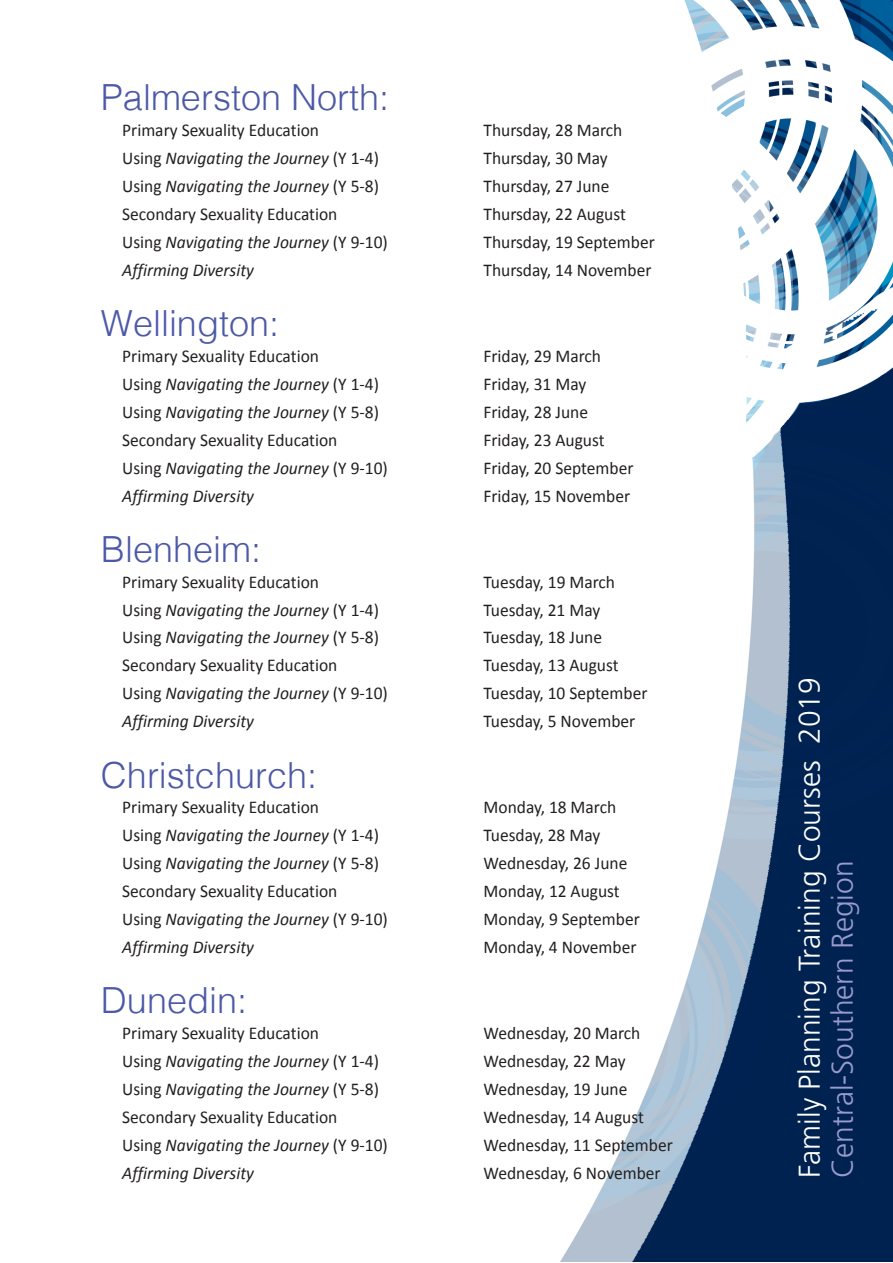
<style>
.page{position:relative;width:893px;height:1263px;background:#fff}
.page>*{position:absolute;margin:0;border:0;box-sizing:border-box;transform-origin:0 0}
.SH_region{font:300 36px "Helvetica";color:#4c59a7}
.side{font:300 30px "Frutiger";color:#fff}
.side-2{font:300 30px "Frutiger";color:#9a9acc}
.n{font:18px "Calibri";color:#231f20}
.n-2{font:italic 18px "Calibri";color:#231f20}
.s1{font-style:normal}
</style>
<div class="page">
<img style="left:560px;top:0;width:332px;height:1261px">
<p class="SH_region" style="left:101px;top:66px;width:290px">Palmerston North:</p>
<p class="n" style="left:122px;top:119px;width:198px">Primary Sexuality Education</p>
<p class="n" style="left:483px;top:119px;width:140px">Thursday, 28 March</p>
<p class="n-2" style="left:122px;top:147px;width:258px"><span class="s1">Using</span> Navigating the Journey <span class="s1">(Y 1-4)</span></p>
<p class="n" style="left:483px;top:147px;width:126px">Thursday, 30 May</p>
<p class="n-2" style="left:122px;top:174px;width:258px"><span class="s1">Using</span> Navigating the Journey <span class="s1">(Y 5-8)</span></p>
<p class="n" style="left:483px;top:174px;width:127px">Thursday, 27 June</p>
<p class="n" style="left:122px;top:202px;width:217px">Secondary Sexuality Education</p>
<p class="n" style="left:483px;top:202px;width:144px">Thursday, 22 August</p>
<p class="n-2" style="left:122px;top:230px;width:267px"><span class="s1">Using</span> Navigating the Journey <span class="s1">(Y 9-10)</span></p>
<p class="n" style="left:483px;top:230px;width:173px">Thursday, 19 September</p>
<p class="n-2" style="left:122px;top:258px;width:133px">Affirming Diversity</p>
<p class="n" style="left:483px;top:258px;width:169px">Thursday, 14 November</p>
<p class="SH_region" style="left:101px;top:292px;width:180px">Wellington:</p>
<p class="n" style="left:122px;top:344px;width:198px">Primary Sexuality Education</p>
<p class="n" style="left:483px;top:344px;width:119px">Friday, 29 March</p>
<p class="n-2" style="left:122px;top:372px;width:258px"><span class="s1">Using</span> Navigating the Journey <span class="s1">(Y 1-4)</span></p>
<p class="n" style="left:483px;top:372px;width:104px">Friday, 31 May</p>
<p class="n-2" style="left:122px;top:400px;width:258px"><span class="s1">Using</span> Navigating the Journey <span class="s1">(Y 5-8)</span></p>
<p class="n" style="left:483px;top:400px;width:106px">Friday, 28 June</p>
<p class="n" style="left:122px;top:428px;width:217px">Secondary Sexuality Education</p>
<p class="n" style="left:483px;top:428px;width:123px">Friday, 23 August</p>
<p class="n-2" style="left:122px;top:456px;width:267px"><span class="s1">Using</span> Navigating the Journey <span class="s1">(Y 9-10)</span></p>
<p class="n" style="left:483px;top:456px;width:151px">Friday, 20 September</p>
<p class="n-2" style="left:122px;top:484px;width:133px">Affirming Diversity</p>
<p class="n" style="left:483px;top:484px;width:148px">Friday, 15 November</p>
<p class="SH_region" style="left:101px;top:518px;width:162px">Blenheim:</p>
<p class="n" style="left:122px;top:570px;width:198px">Primary Sexuality Education</p>
<p class="n" style="left:483px;top:570px;width:133px">Tuesday, 19 March</p>
<p class="n-2" style="left:122px;top:598px;width:258px"><span class="s1">Using</span> Navigating the Journey <span class="s1">(Y 1-4)</span></p>
<p class="n" style="left:483px;top:598px;width:118px">Tuesday, 21 May</p>
<p class="n-2" style="left:122px;top:626px;width:258px"><span class="s1">Using</span> Navigating the Journey <span class="s1">(Y 5-8)</span></p>
<p class="n" style="left:483px;top:626px;width:120px">Tuesday, 18 June</p>
<p class="n" style="left:122px;top:654px;width:217px">Secondary Sexuality Education</p>
<p class="n" style="left:483px;top:654px;width:137px">Tuesday, 13 August</p>
<p class="n-2" style="left:122px;top:682px;width:267px"><span class="s1">Using</span> Navigating the Journey <span class="s1">(Y 9-10)</span></p>
<p class="n" style="left:483px;top:682px;width:165px">Tuesday, 10 September</p>
<p class="n-2" style="left:122px;top:710px;width:133px">Affirming Diversity</p>
<p class="n" style="left:483px;top:710px;width:153px">Tuesday, 5 November</p>
<p class="SH_region" style="left:101px;top:744px;width:218px">Christchurch:</p>
<p class="n" style="left:122px;top:796px;width:198px">Primary Sexuality Education</p>
<p class="n" style="left:483px;top:796px;width:134px">Monday, 18 March</p>
<p class="n-2" style="left:122px;top:824px;width:258px"><span class="s1">Using</span> Navigating the Journey <span class="s1">(Y 1-4)</span></p>
<p class="n" style="left:483px;top:824px;width:118px">Tuesday, 28 May</p>
<p class="n-2" style="left:122px;top:852px;width:258px"><span class="s1">Using</span> Navigating the Journey <span class="s1">(Y 5-8)</span></p>
<p class="n" style="left:483px;top:852px;width:145px">Wednesday, 26 June</p>
<p class="n" style="left:122px;top:880px;width:217px">Secondary Sexuality Education</p>
<p class="n" style="left:483px;top:880px;width:138px">Monday, 12 August</p>
<p class="n-2" style="left:122px;top:908px;width:267px"><span class="s1">Using</span> Navigating the Journey <span class="s1">(Y 9-10)</span></p>
<p class="n" style="left:483px;top:908px;width:158px">Monday, 9 September</p>
<p class="n-2" style="left:122px;top:936px;width:133px">Affirming Diversity</p>
<p class="n" style="left:483px;top:936px;width:154px">Monday, 4 November</p>
<p class="SH_region" style="left:101px;top:970px;width:148px">Dunedin:</p>
<p class="n" style="left:122px;top:1022px;width:198px">Primary Sexuality Education</p>
<p class="n" style="left:483px;top:1022px;width:158px">Wednesday, 20 March</p>
<p class="n-2" style="left:122px;top:1050px;width:258px"><span class="s1">Using</span> Navigating the Journey <span class="s1">(Y 1-4)</span></p>
<p class="n" style="left:483px;top:1050px;width:144px">Wednesday, 22 May</p>
<p class="n-2" style="left:122px;top:1078px;width:258px"><span class="s1">Using</span> Navigating the Journey <span class="s1">(Y 5-8)</span></p>
<p class="n" style="left:483px;top:1078px;width:145px">Wednesday, 19 June</p>
<p class="n" style="left:122px;top:1106px;width:217px">Secondary Sexuality Education</p>
<p class="n" style="left:483px;top:1106px;width:162px">Wednesday, 14 August</p>
<p class="n-2" style="left:122px;top:1134px;width:267px"><span class="s1">Using</span> Navigating the Journey <span class="s1">(Y 9-10)</span></p>
<p class="n" style="left:483px;top:1134px;width:191px">Wednesday, 11 September</p>
<p class="n-2" style="left:122px;top:1162px;width:133px">Affirming Diversity</p>
<p class="n" style="left:483px;top:1162px;width:179px">Wednesday, 6 November</p>
<p class="side" style="left:792px;top:1178px;width:502px;rotate:-90deg">Family Planning Training Courses 2019</p>
<p class="side-2" style="left:825px;top:1178px;width:319px;rotate:-90deg">Central-Southern Region</p>
</div>
